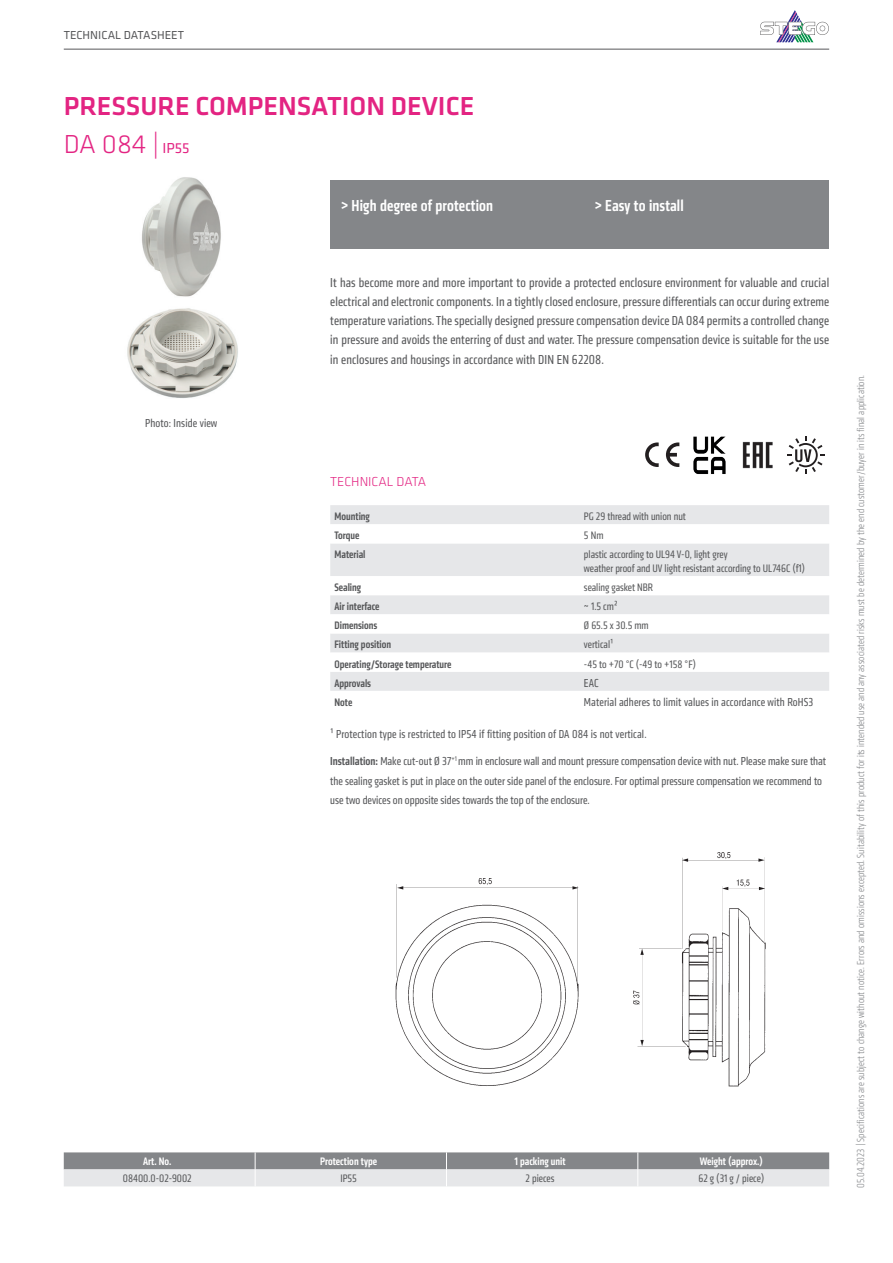
<style>
.page{position:relative;width:893px;height:1263px;background:#fff}
.page>*{position:absolute;margin:0;border:0;box-sizing:border-box;transform-origin:0 0}
.t1{font:500 27px/38.2px "Klavika";color:#e32482}
.t2{font:500 condensed 16.5px "Klavika";letter-spacing:.01em;color:#fff}
.t3{font:condensed 13.5px/19.2px "Klavika";letter-spacing:.01em;color:#57585a;text-align:justify}
.t4{font:300 13.5px "Klavika";color:#e32482}
.t5{font:condensed 12px/19.2px "Klavika";color:#57585a}
.t6{font:12px "Klavika";color:#57585a}
.t7{font:condensed 11.25px/13.5px "Klavika";color:#57585a}
.t8{font:500 condensed 11.25px "Klavika";color:#57585a}
.t9{font:500 condensed 11.25px "Klavika";color:#fff}
.t10{font:300 condensed 10.5px "Klavika";letter-spacing:.01em;color:#848689}
.s1{font-weight:300}
.s2{font-weight:400;font-size:15px}
.s3{font-weight:500}
</style>
<div class="page">
<hr style="left:64px;top:49px;width:765px;height:1px;background:#57585a">
<img style="left:127px;top:177px;width:111px;height:221px">
<img style="left:395px;top:853px;width:371px;height:234px">
<svg style="left:666px;top:442px;width:13px;height:25px"></svg>
<svg style="left:645px;top:442px;width:14px;height:25px"></svg>
<img style="left:693px;top:436px;width:33px;height:38px">
<img style="left:742px;top:441px;width:31px;height:28px">
<svg style="left:787px;top:436px;width:37px;height:38px"></svg>
<div style="left:330px;top:505px;width:499px;height:19px;background:#e6e7e9"></div>
<svg style="left:330px;top:544px;width:499px;height:147px;fill:#e6e7e9"></svg>
<div style="left:330px;top:180px;width:499px;height:69px;background:#848689"></div>
<svg style="left:64px;top:1152px;width:765px;height:34px;background:#b6b7ba"></svg>
<svg style="left:776px;top:42px;width:38px;height:1px"></svg>
<svg style="left:760px;top:10px;width:69px;height:32px"></svg>
<p class="t6" style="left:65px;top:27px;width:156px">STEGO - PRODUCT CATALOGUE</p>
<p class="t6" style="left:64px;top:27px;width:122px">TECHNICAL DATASHEET</p>
<h1 class="t1" style="left:64px;top:86px;width:412px">PRESSURE COMPENSATION DEVICE<br><span class="s1">DA 084 |</span> <span class="s2">IP55</span></h1>
<p class="t2" style="left:341px;top:195px;width:154px">&gt; High degree of protection</p>
<p class="t2" style="left:595px;top:195px;width:91px">&gt; Easy to install</p>
<p class="t5" style="left:145px;top:414px;width:74px">Photo: Inside view</p>
<p class="t3" style="left:330px;top:273px;width:500px">It has become more and more important to provide a protected enclosure environment for valuable and crucial electrical and electronic components. In a tightly closed enclosure, pressure differentials can occur during extreme temperature variations. The specially designed pressure compensation device DA 084 permits a controlled change in pressure and avoids the enterring of dust and water. The pressure compensation device is suitable for the use in enclosures and housings in accordance with DIN EN 62208.</p>
<p class="t4" style="left:330px;top:474px;width:98px">TECHNICAL DATA</p>
<p class="t8" style="left:334px;top:509px;width:37px">Mounting</p>
<p class="t7" style="left:584px;top:510px;width:104px">PG 29 thread with union nut</p>
<p class="t8" style="left:334px;top:528px;width:26px">Torque</p>
<p class="t7" style="left:584px;top:529px;width:21px">5 Nm</p>
<p class="t8" style="left:334px;top:547px;width:33px">Material</p>
<p class="t7" style="left:584px;top:548px;width:223px">plastic according to UL94 V-0, light grey<br>weather proof and UV light resistant according to UL746C (f1)</p>
<p class="t8" style="left:334px;top:580px;width:28px">Sealing</p>
<p class="t7" style="left:584px;top:581px;width:71px">sealing gasket NBR</p>
<p class="t8" style="left:334px;top:599px;width:47px">Air interface</p>
<p class="t7" style="left:584px;top:600px;width:36px">~ 1.5 cm²</p>
<p class="t8" style="left:334px;top:618px;width:44px">Dimensions</p>
<p class="t7" style="left:584px;top:619px;width:66px">Ø 65.5 x 30.5 mm</p>
<p class="t8" style="left:334px;top:638px;width:58px">Fitting position</p>
<p class="t7" style="left:584px;top:638px;width:31px">vertical¹</p>
<p class="t8" style="left:334px;top:657px;width:119px">Operating/Storage temperature</p>
<p class="t7" style="left:584px;top:657px;width:114px">-45 to +70 °C (-49 to +158 °F)</p>
<p class="t8" style="left:334px;top:676px;width:38px">Approvals</p>
<p class="t5" style="left:584px;top:673px;width:16px">EAC</p>
<p class="t8" style="left:334px;top:695px;width:19px">Note</p>
<p class="t5" style="left:584px;top:692px;width:231px">Material adheres to limit values in accordance with RoHS3</p>
<p class="t5" style="left:330px;top:725px;width:318px">¹ Protection type is restricted to IP54 if fitting position of DA 084 is not vertical.</p>
<p class="t5" style="left:330px;top:752px;width:497px"><span class="s3">Installation:</span> Make cut-out Ø 37<sup>+1</sup> mm in enclosure wall and mount pressure compensation device with nut. Please make sure that the sealing gasket is put in place on the outer side panel of the enclosure. For optimal pressure compensation we recommend to use two devices on opposite sides towards the top of the enclosure.</p>
<p class="t9" style="left:143px;top:1154px;width:30px">Art. No.</p>
<p class="t9" style="left:320px;top:1154px;width:58px">Protection type</p>
<p class="t9" style="left:514px;top:1154px;width:53px">1 packing unit</p>
<p class="t9" style="left:700px;top:1154px;width:64px">Weight (approx.)</p>
<p class="t7" style="left:123px;top:1172px;width:70px">08400.0-02-9002</p>
<p class="t7" style="left:340px;top:1172px;width:18px">IP55</p>
<p class="t7" style="left:526px;top:1172px;width:30px">2 pieces</p>
<p class="t7" style="left:698px;top:1172px;width:67px">62 g (31 g / piece)</p>
<p class="t10" style="left:855px;top:1188px;width:815px;rotate:-90deg">05.04.2023 | Specifications are subject to change without notice. Errors and omissions excepted. Suitability of this product for its intended use and any associated risks must be determined by the end customer/buyer in its final application.</p>
</div>
